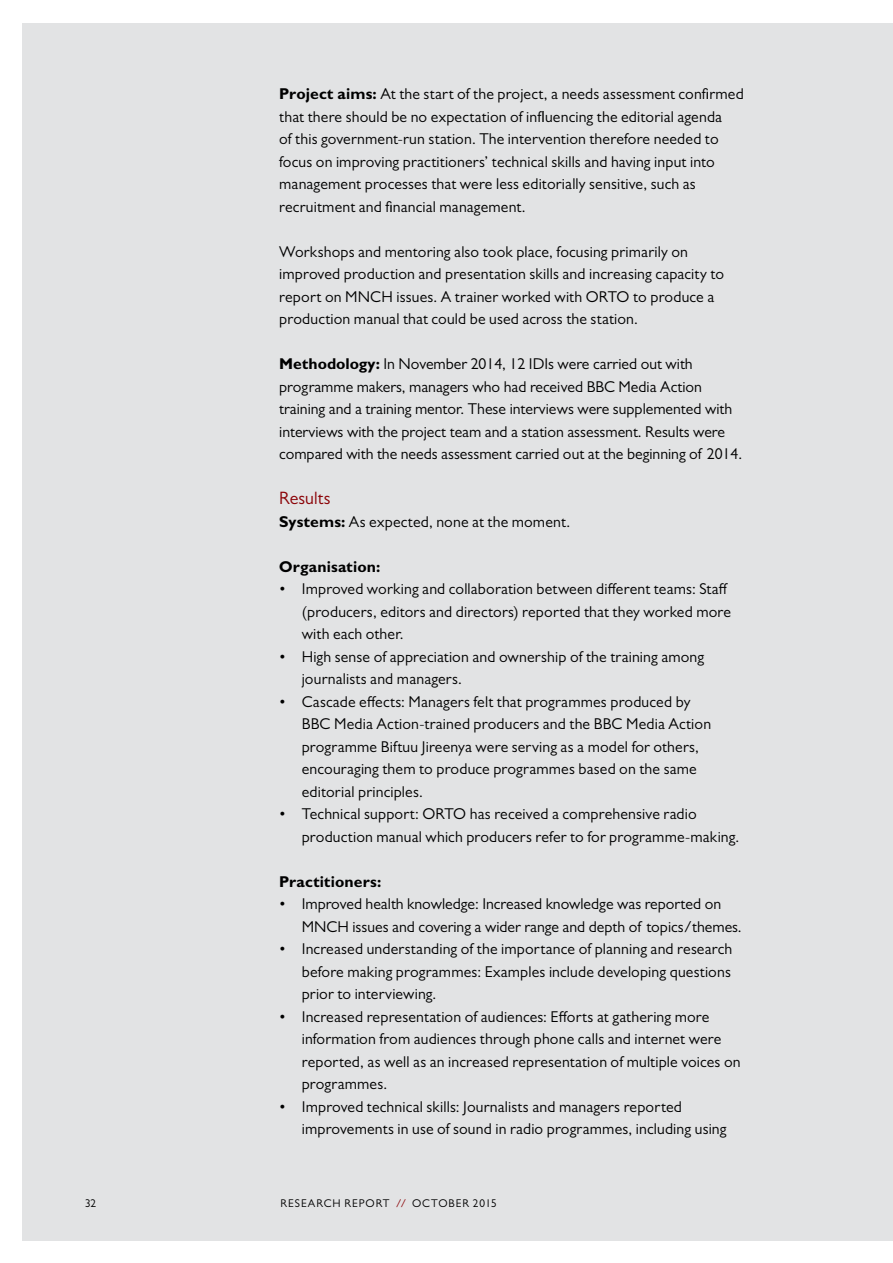
<style>
.page{position:relative;width:893px;height:1263px;background:#fff}
.page>*{position:absolute;margin:0;border:0;box-sizing:border-box;transform-origin:0 0}
.t1{font:18px "Gill Sans MT Pro";letter-spacing:.005em;color:#8b0307}
.t2{font:15.75px/22.5px "Gill Sans MT Pro";letter-spacing:.01em;color:#000}
.t3{font:700 15.75px "Gill Sans MT Pro";letter-spacing:.01em;color:#000}
.t4{font:11.25px "Gill Sans MT Pro";letter-spacing:.085em;color:#000}
.s1{font-weight:700}
.s2{color:#8b0307}
</style>
<div class="page">
<div style="left:22px;top:23px;width:871px;height:1217px;background:#e2e3e4"></div>
<p class="t2" style="left:279px;top:82px;width:466px"><span class="s1">Project aims:</span> At the start of the project, a needs assessment confirmed that there should be no expectation of influencing the editorial agenda<br>of this government-run station. The intervention therefore needed to focus on improving practitioners’ technical skills and having input into management processes that were less editorially sensitive, such as recruitment and financial management.</p>
<p class="t2" style="left:279px;top:240px;width:446px">Workshops and mentoring also took place, focusing primarily on improved production and presentation skills and increasing capacity to report on MNCH issues. A trainer worked with ORTO to produce a production manual that could be used across the station.</p>
<p class="t2" style="left:279px;top:352px;width:464px"><span class="s1">Methodology:</span> In November 2014, 12 IDIs were carried out with programme makers, managers who had received BBC Media Action training and a training mentor. These interviews were supplemented with interviews with the project team and a station assessment. Results were compared with the needs assessment carried out at the beginning of 2014.</p>
<p class="t1" style="left:279px;top:487px;width:53px">Results</p>
<p class="t2" style="left:279px;top:510px;width:292px"><span class="s1">Systems:</span> As expected, none at the moment.</p>
<p class="t3" style="left:279px;top:556px;width:103px">Organisation:</p>
<p class="t2" style="left:302px;top:577px;width:431px;text-indent:-23px">• Improved working and collaboration between different teams: Staff (producers, editors and directors) reported that they worked more with each other.</p>
<p class="t2" style="left:302px;top:645px;width:404px;text-indent:-23px">• High sense of appreciation and ownership of the training among journalists and managers.</p>
<p class="t2" style="left:302px;top:690px;width:411px;text-indent:-23px">• Cascade effects: Managers felt that programmes produced by BBC Media Action-trained producers and the BBC Media Action programme Biftuu Jireenya were serving as a model for others, encouraging them to produce programmes based on the same editorial principles.</p>
<p class="t2" style="left:302px;top:802px;width:439px;text-indent:-23px">• Technical support: ORTO has received a comprehensive radio production manual which producers refer to for programme-making.</p>
<p class="t3" style="left:279px;top:872px;width:104px">Practitioners:</p>
<p class="t2" style="left:302px;top:892px;width:441px;text-indent:-23px">• Improved health knowledge: Increased knowledge was reported on<br>MNCH issues and covering a wider range and depth of topics/themes.</p>
<p class="t2" style="left:302px;top:937px;width:432px;text-align:justify;text-indent:-23px">• Increased understanding of the importance of planning and research before making programmes: Examples include developing questions prior to interviewing.</p>
<p class="t2" style="left:302px;top:1005px;width:440px;text-indent:-23px">• Increased representation of audiences: Efforts at gathering more information from audiences through phone calls and internet were reported, as well as an increased representation of multiple voices on programmes.</p>
<p class="t2" style="left:302px;top:1095px;width:426px;text-indent:-23px">• Improved technical skills: Journalists and managers reported improvements in use of sound in radio programmes, including using</p>
<p class="t4" style="left:85px;top:1196px;width:13px">32</p>
<p class="t4" style="left:281px;top:1196px;width:218px">RESEARCH REPORT <span class="s2">//</span> OCTOBER 2015</p>
</div>
